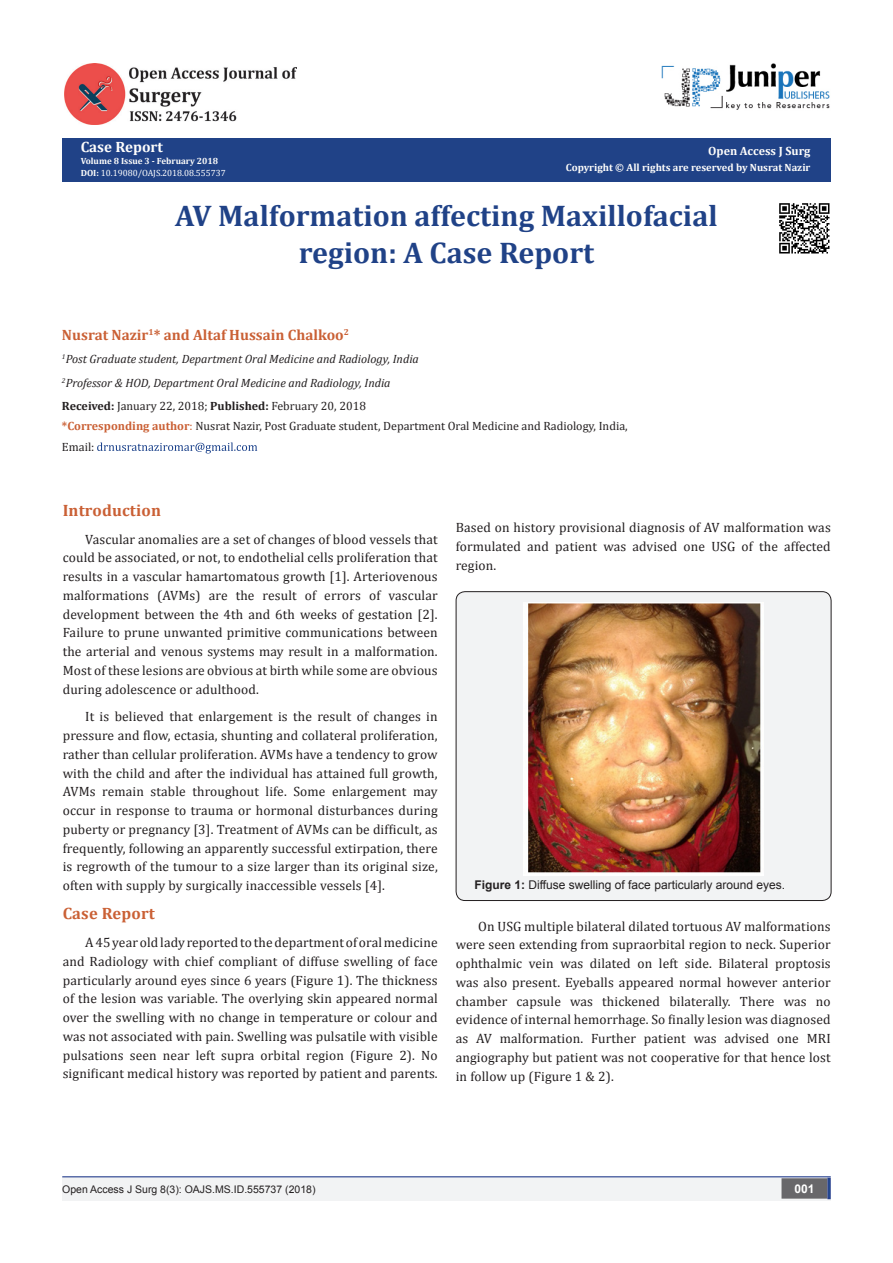
<style>
.page{position:relative;width:893px;height:1263px;background:#fff}
.page>*{position:absolute;margin:0;border:0;box-sizing:border-box;transform-origin:0 0}
.t1{font:700 30px "Cambria";color:#204287}
.t2{font:700 16.5px "Cambria";letter-spacing:.01em;color:#ca6035}
.t3{font:700 15px "Cambria";color:#ca6035}
.t4{font:700 15px "Cambria";color:#fffefc}
.t5{font:13.5px/18.8px "Cambria";letter-spacing:.01em;color:#231f20;text-align:justify}
.t6{font:12px "Cambria";color:#231f20}
.t7{font:italic 12px "Cambria";color:#231f20}
.t8{font:12px "Arial";color:#231f20}
.t9{font:700 12px "Cambria";color:#fffefc}
.t10{font:700 12px "Arial";color:#fff}
.t11{font:700 10.5px "Cambria";color:#fffefc}
.t12{font:10.5px "Arial";color:#231f20}
.t13{font:9px "Cambria";color:#fff}
.t14{font:700 9px "Cambria";color:#fffefc}
.s1{font-weight:700;color:#fffefc}
.s2{font-weight:700}
.s3{font-weight:700;color:#ca6035}
.s4{color:#ca6035}
</style>
<div class="page">
<div style="left:63px;top:138px;width:768px;height:43px;background:#204287"></div>
<svg style="left:97px;top:442px;width:160px;height:11px"></svg>
<div style="left:62px;top:1177px;width:393px;height:24px;background:#f2f3f4"></div>
<div style="left:455px;top:1177px;width:376px;height:24px;background:#f2f3f4"></div>
<div style="left:782px;top:1179px;width:45px;height:19px;background:#68676a"></div>
<div style="left:781px;top:1178px;width:46px;height:20px;border:2px solid #68676a"></div>
<svg style="left:827px;top:1178px;width:4px;height:21px"></svg>
<img style="left:662px;top:63px;width:168px;height:47px">
<hr style="left:62px;top:1176px;width:769px;height:1px;background:#253f8e">
<img style="left:64px;top:64px;width:232px;height:61px">
<div style="left:456px;top:592px;width:375px;height:308px;background:#f2f3f4;border-radius:9px"></div>
<div style="left:456px;top:591px;width:375px;height:310px;border:1px solid #231f20;border-radius:9px"></div>
<img style="left:524px;top:602px;width:239px;height:273px">
<img style="left:779px;top:203px;width:51px;height:51px">
<p class="t4" style="left:81px;top:136px;width:84px">Case Report</p>
<p class="t14" style="left:81px;top:155px;width:139px">Volume 8 Issue 3 - February 2018</p>
<p class="t13" style="left:81px;top:168px;width:147px"><span class="s1">DOI:</span> 10.19080/OAJS.2018.08.555737</p>
<p class="t9" style="left:708px;top:143px;width:104px">Open Access J Surg</p>
<p class="t11" style="left:566px;top:160px;width:246px">Copyright © All rights are reserved by Nusrat Nazir</p>
<p class="t1" style="left:175px;top:194px;width:544px">AV Malformation affecting Maxillofacial</p>
<p class="t1" style="left:299px;top:232px;width:297px">region: A Case Report</p>
<p class="t3" style="left:62px;top:324px;width:288px">Nusrat Nazir<sup>1</sup>* and Altaf Hussain Chalkoo<sup>2</sup></p>
<p class="t7" style="left:62px;top:351px;width:358px"><sup>1</sup>Post Graduate student, Department Oral Medicine and Radiology, India</p>
<p class="t7" style="left:62px;top:374px;width:330px"><sup>2</sup>Professor &amp; HOD, Department Oral Medicine and Radiology, India</p>
<p class="t6" style="left:62px;top:399px;width:305px"><span class="s2">Received:</span> January 22, 2018; <span class="s2">Published:</span> February 20, 2018</p>
<p class="t6" style="left:62px;top:419px;width:567px"><span class="s3">*Corresponding author</span><span class="s4">:</span> Nusrat Nazir, Post Graduate student, Department Oral Medicine and Radiology, India,</p>
<p class="t6" style="left:62px;top:440px;width:34px">Email:</p>
<p class="t2" style="left:63px;top:499px;width:100px">Introduction</p>
<p class="t5" style="left:63px;top:530px;width:377px;text-indent:22px">Vascular anomalies are a set of changes of blood vessels that could be associated, or not, to endothelial cells proliferation that results in a vascular hamartomatous growth [1]. Arteriovenous malformations (AVMs) are the result of errors of vascular development between the 4th and 6th weeks of gestation [2].<br>Failure to prune unwanted primitive communications between the arterial and venous systems may result in a malformation.<br>Most of these lesions are obvious at birth while some are obvious during adolescence or adulthood.</p>
<p class="t5" style="left:63px;top:707px;width:377px;text-indent:22px">It is believed that enlargement is the result of changes in pressure and flow, ectasia, shunting and collateral proliferation, rather than cellular proliferation. AVMs have a tendency to grow with the child and after the individual has attained full growth, AVMs remain stable throughout life. Some enlargement may occur in response to trauma or hormonal disturbances during puberty or pregnancy [3]. Treatment of AVMs can be difficult, as frequently, following an apparently successful extirpation, there is regrowth of the tumour to a size larger than its original size, often with supply by surgically inaccessible vessels [4].</p>
<p class="t2" style="left:63px;top:902px;width:94px">Case Report</p>
<p class="t5" style="left:63px;top:933px;width:377px;text-indent:22px">A 45 year old lady reported to the department of oral medicine and Radiology with chief compliant of diffuse swelling of face particularly around eyes since 6 years (Figure 1). The thickness of the lesion was variable. The overlying skin appeared normal over the swelling with no change in temperature or colour and was not associated with pain. Swelling was pulsatile with visible pulsations seen near left supra orbital region (Figure 2). No significant medical history was reported by patient and parents.</p>
<p class="t5" style="left:456px;top:518px;width:377px">Based on history provisional diagnosis of AV malformation was formulated and patient was advised one USG of the affected region.</p>
<p class="t8" style="left:474px;top:877px;width:312px"><span class="s2">Figure 1:</span> Diffuse swelling of face particularly around eyes.</p>
<p class="t5" style="left:456px;top:916px;width:377px;text-indent:22px">On USG multiple bilateral dilated tortuous AV malformations were seen extending from supraorbital region to neck. Superior ophthalmic vein was dilated on left side. Bilateral proptosis was also present. Eyeballs appeared normal however anterior chamber capsule was thickened bilaterally. There was no evidence of internal hemorrhage. So finally lesion was diagnosed as AV malformation. Further patient was advised one MRI angiography but patient was not cooperative for that hence lost in follow up (Figure 1 &amp; 2).</p>
<p class="t12" style="left:62px;top:1182px;width:255px">Open Access J Surg 8(3): OAJS.MS.ID.555737 (2018)</p>
<p class="t10" style="left:794px;top:1180px;width:22px">001</p>
</div>
